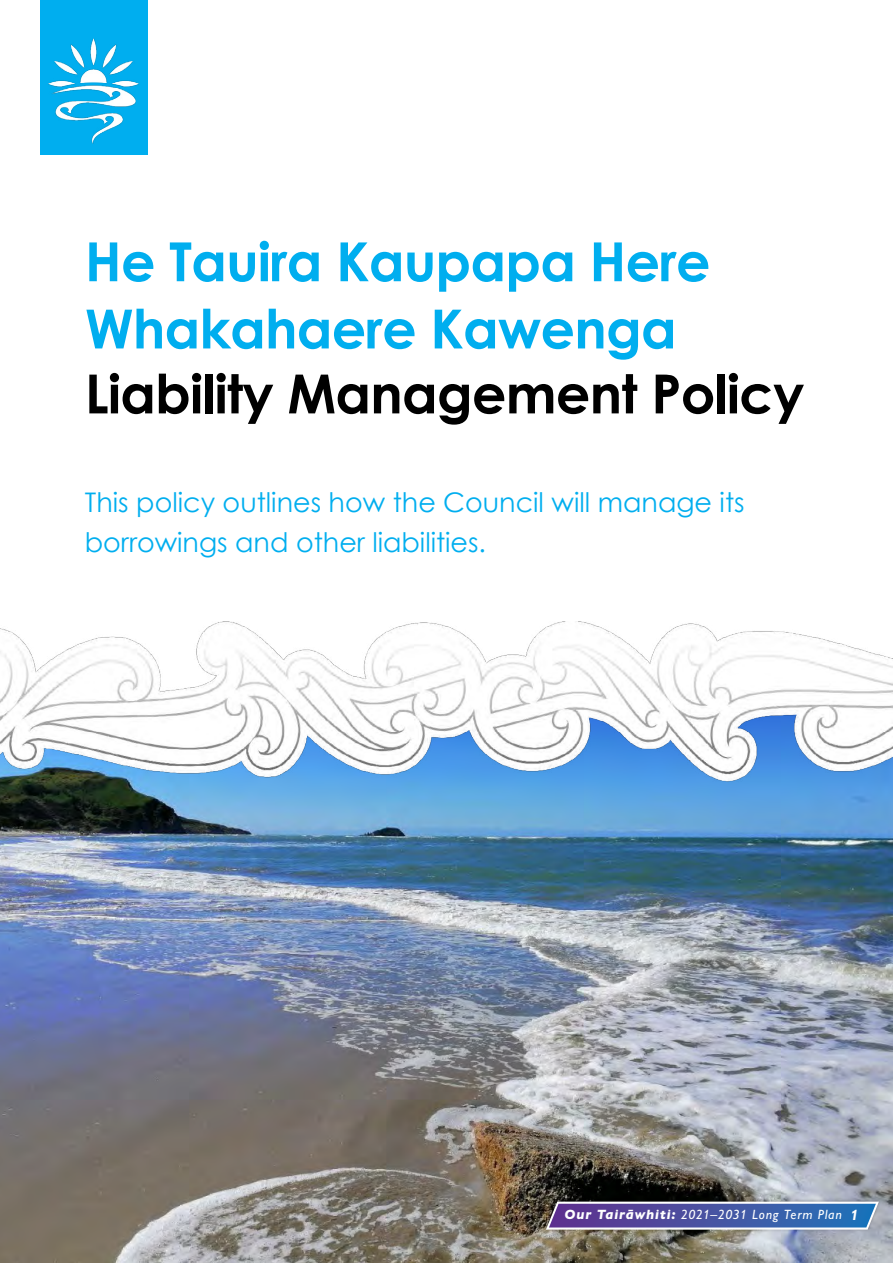
<style>
.page{position:relative;width:893px;height:1263px;background:#fff}
.page>*{position:absolute;margin:0;border:0;box-sizing:border-box;transform-origin:0 0}
.t1{font:700 54px/67.2px "Century Gothic";letter-spacing:-.015em;color:#00aeef}
.t2{font:700 54px "Century Gothic";letter-spacing:-.015em;color:#000}
.t3{font:27px/39.8px "Century Gothic";color:#00aeef}
.t4{font:italic 500 13.5px "Gill Sans Nova";letter-spacing:.05em;color:#fff}
.s1{font-weight:800}
.s2{font-weight:700;font-size:15px}
</style>
<div class="page">
<div style="left:40px;top:0;width:107px;height:155px;background:#00aeef"></div>
<img style="left:49px;top:39px;width:89px;height:104px">
<img style="left:0;top:798px;width:893px;height:465px">
<img style="left:0;top:622px;width:893px;height:176px">
<svg style="left:541px;top:1198px;width:343px;height:35px;background:#646d9f"></svg>
<h1 class="t1" style="left:85px;top:226px;width:627px">He Tauira Kaupapa Here<br>Whakahaere Kawenga</h1>
<h1 class="t2" style="left:85px;top:353px;width:721px">Liability Management Policy</h1>
<p class="t3" style="left:85px;top:482px;width:661px">This policy outlines how the Council will manage its borrowings and other liabilities.</p>
<p class="t4" style="left:564px;top:1206px;width:300px"><span class="s1">Our Tairāwhiti:</span> 2021–2031 Long Term Plan <span class="s2">1</span><sup>1</sup></p>
</div>
